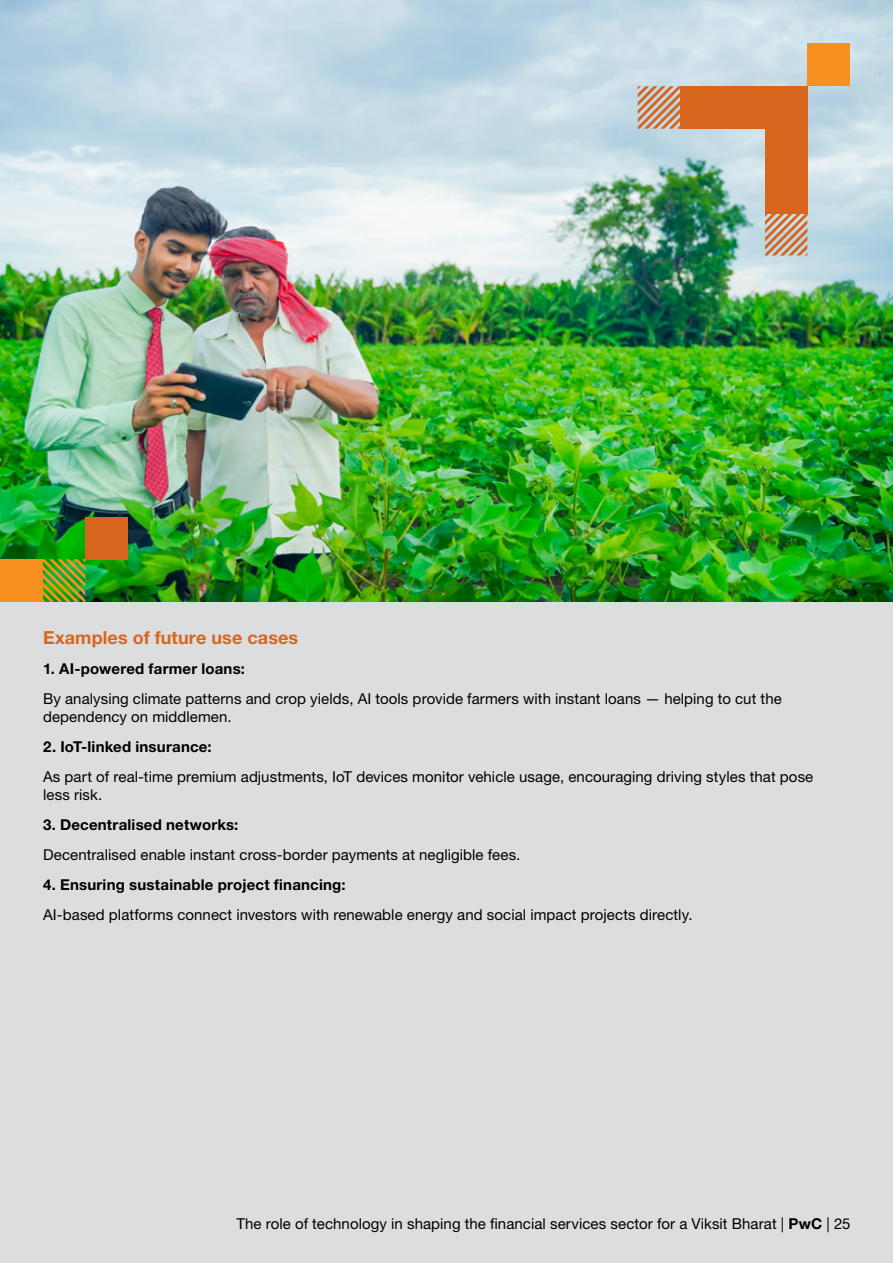
<style>
.page{position:relative;width:893px;height:1263px;background:#fff}
.page>*{position:absolute;margin:0;border:0;box-sizing:border-box;transform-origin:0 0}
.t1{font:700 18px "Helvetica Neue LT Pro";letter-spacing:.01em;color:#d8651e}
.t2{font:15px/18px "Helvetica Neue LT Pro";letter-spacing:.005em;color:#000}
.t3{font:700 15px "Helvetica Neue LT Pro";letter-spacing:.015em;color:#000}
.s1{font-weight:700}
</style>
<div class="page">
<div style="left:0;top:493px;width:893px;height:770px;background:#dcddde"></div>
<img style="left:0;top:0;width:893px;height:602px">
<div style="left:765px;top:171px;width:42px;height:43px;background:#d8651e"></div>
<div style="left:765px;top:86px;width:42px;height:85px;background:#d8651e"></div>
<div style="left:680px;top:86px;width:127px;height:43px;background:#d8651e"></div>
<svg style="left:765px;top:214px;width:42px;height:41px;background:#cca183"></svg>
<svg style="left:638px;top:86px;width:42px;height:43px;background:#cba084"></svg>
<div style="left:807px;top:43px;width:43px;height:43px;background:#f7901e"></div>
<div style="left:85px;top:517px;width:43px;height:42px;background:#d8651e"></div>
<div style="left:0;top:559px;width:43px;height:43px;background:#f7901e"></div>
<svg style="left:43px;top:559px;width:42px;height:43px;background:#7a9c20"></svg>
<p class="t1" style="left:43px;top:627px;width:257px">Examples of future use cases</p>
<p class="t3" style="left:43px;top:660px;width:203px">1. AI-powered farmer loans:</p>
<p class="t2" style="left:43px;top:690px;width:740px">By analysing climate patterns and crop yields, AI tools provide farmers with instant loans — helping to cut the dependency on middlemen.</p>
<p class="t3" style="left:43px;top:738px;width:170px">2. IoT-linked insurance:</p>
<p class="t2" style="left:43px;top:768px;width:772px">As part of real-time premium adjustments, IoT devices monitor vehicle usage, encouraging driving styles that pose less risk.</p>
<p class="t3" style="left:43px;top:816px;width:197px">3. Decentralised networks:</p>
<p class="t2" style="left:43px;top:846px;width:479px">Decentralised enable instant cross-border payments at negligible fees.</p>
<p class="t3" style="left:43px;top:876px;width:304px">4. Ensuring sustainable project financing:</p>
<p class="t2" style="left:43px;top:906px;width:651px">AI-based platforms connect investors with renewable energy and social impact projects directly.</p>
<p class="t2" style="left:236px;top:1215px;width:616px">The role of technology in shaping the financial services sector for a Viksit Bharat | <span class="s1">PwC</span> | 25</p>
</div>
